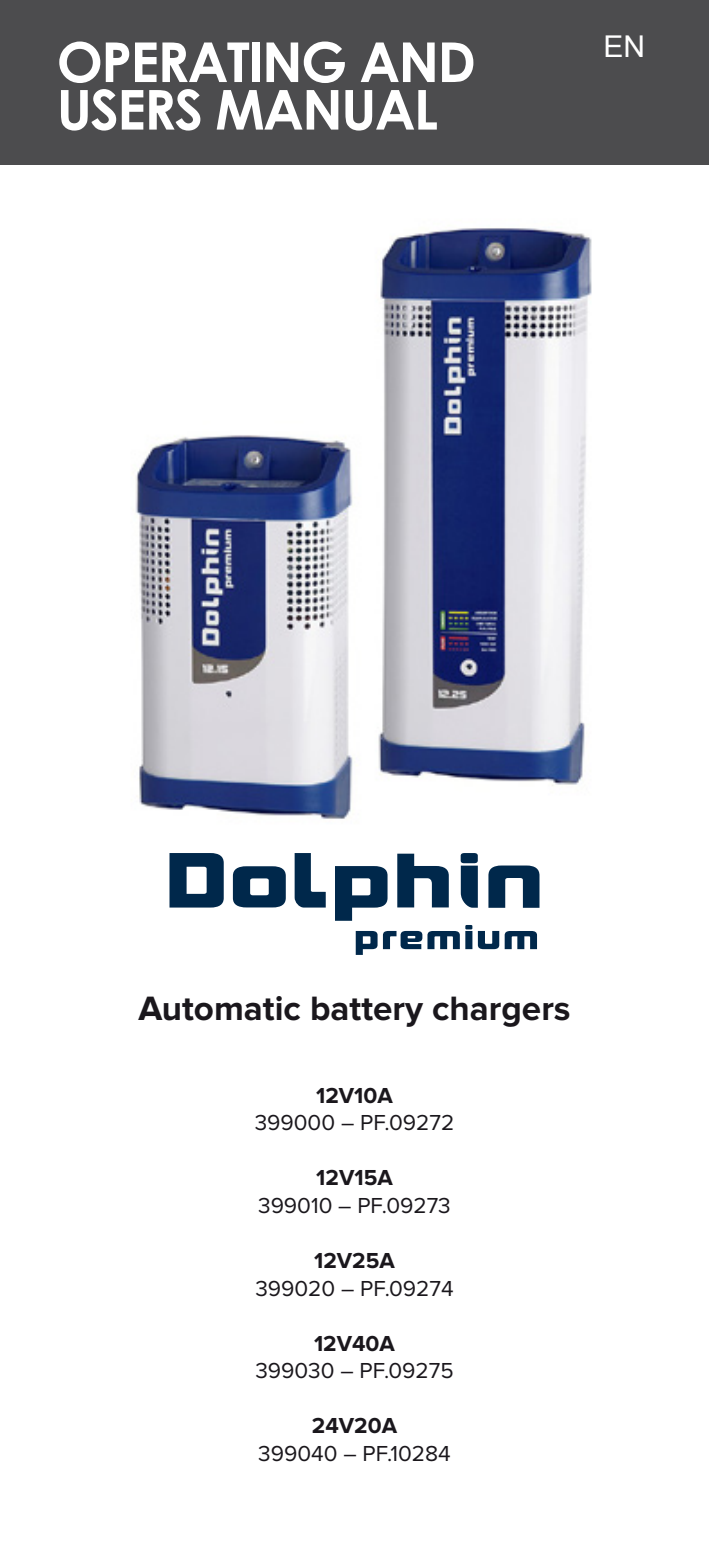
<style>
.page{position:relative;width:709px;height:1560px;background:#fff}
.page>*{position:absolute;margin:0;border:0;box-sizing:border-box;transform-origin:0 0}
.t1{font:700 55px/47.5px "Century Gothic";letter-spacing:-.03em;color:#fff}
.t2{font:700 35px "Proxima Nova";color:#1a171c}
.t3{font:30px "Arial";color:#fff}
.t4{font:22.5px "Proxima Nova";color:#1a171c}
.t5{font:700 22.5px "Proxima Nova";color:#1a171c}
</style>
<div class="page">
<div style="left:0;top:0;width:709px;height:165px;background:#4c4c4e"></div>
<img style="left:135px;top:228px;width:457px;height:649px">
<svg style="left:294px;top:853px;width:32px;height:54px"></svg>
<svg style="left:169px;top:853px;width:55px;height:54px"></svg>
<svg style="left:233px;top:866px;width:53px;height:41px"></svg>
<svg style="left:335px;top:853px;width:204px;height:101px"></svg>
<h1 class="t1" style="left:57px;top:43px;width:421px">OPERATING AND<br>USERS MANUAL</h1>
<h3 class="t3" style="left:603px;top:29px;width:43px">EN</h3>
<h2 class="t2" style="left:138px;top:993px;width:434px">Automatic battery chargers</h2>
<p class="t5" style="left:316px;top:1085px;width:78px">12V10A</p>
<p class="t4" style="left:255px;top:1113px;width:201px">399000 – PF.09272</p>
<p class="t5" style="left:316px;top:1168px;width:78px">12V15A</p>
<p class="t4" style="left:258px;top:1195px;width:194px">399010 – PF.09273</p>
<p class="t5" style="left:314px;top:1250px;width:82px">12V25A</p>
<p class="t4" style="left:255px;top:1278px;width:200px">399020 – PF.09274</p>
<p class="t5" style="left:314px;top:1333px;width:82px">12V40A</p>
<p class="t4" style="left:255px;top:1360px;width:200px">399030 – PF.09275</p>
<p class="t5" style="left:312px;top:1415px;width:87px">24V20A</p>
<p class="t4" style="left:258px;top:1443px;width:194px">399040 – PF.10284</p>
</div>
